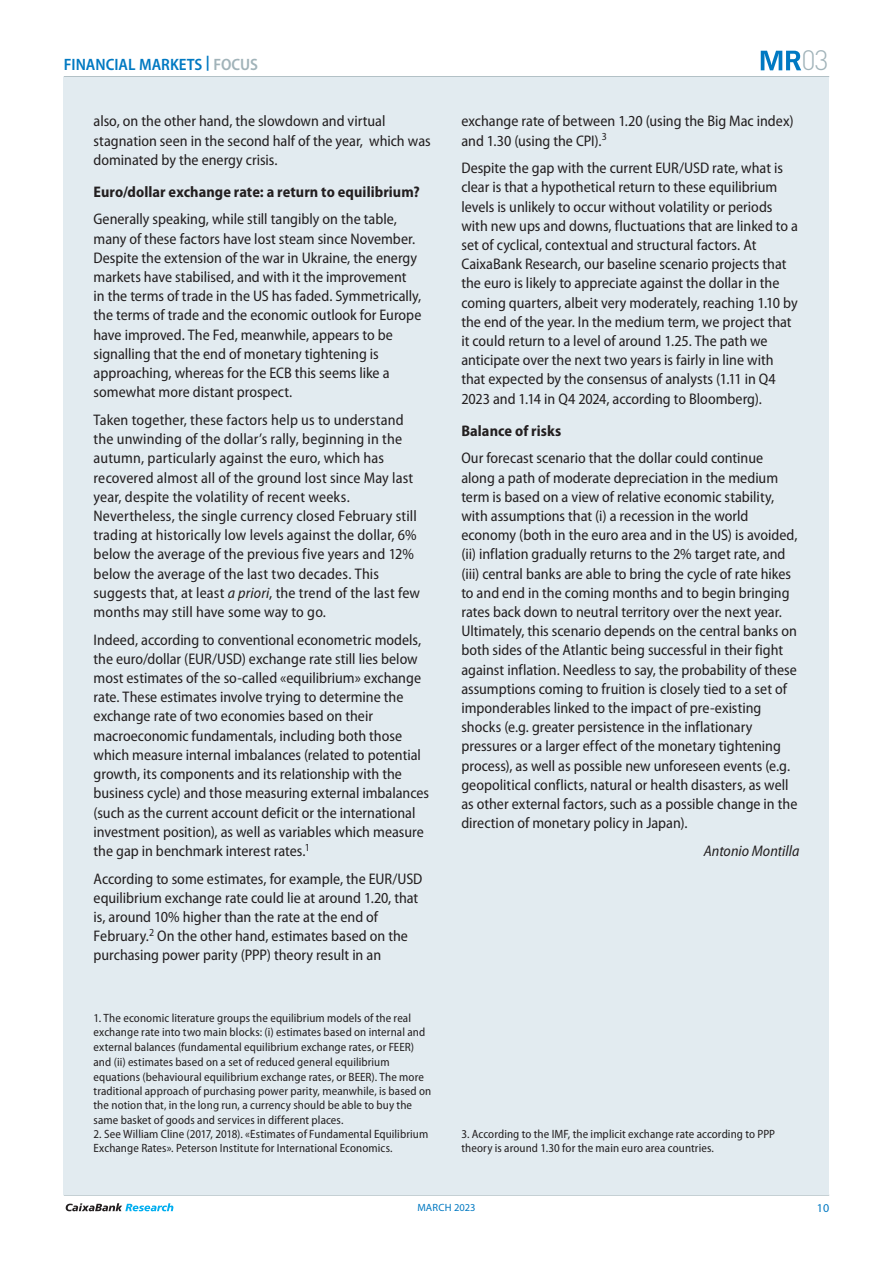
<style>
.page{position:relative;width:893px;height:1263px;background:#fff}
.page>*{position:absolute;margin:0;border:0;box-sizing:border-box;transform-origin:0 0}
.t1{font:300 27.6px "DIN Pro";color:#a1b3b9}
.t2{font:600 semi-condensed 16.5px "Myriad Pro";color:#0079c2}
.Texto_Focus{font:semi-condensed 15.3px/19.2px "Myriad Pro";color:#231f20}
.Subtitulo_Focus{font:700 semi-condensed 15.3px "Myriad Pro";letter-spacing:.005em;color:#231f20}
.Firma_Focus{font:italic semi-condensed 15.3px "Myriad Pro";color:#231f20}
.Notas_Focus{font:semi-condensed 12px/14.5px "Myriad Pro";letter-spacing:.005em;color:#231f20}
.t3{font:12px "Myriad Pro";color:#0079c2}
.t4{font:10.5px "Myriad Pro";letter-spacing:.01em;color:#0079c2}
.s1{color:#a1b3b9}
.s2{font-style:italic}
</style>
<div class="page">
<hr style="left:64px;top:76px;width:765px;height:1px;background:#a1b3b9">
<hr style="left:64px;top:1195px;width:765px;height:1px;background:#a1b3b9">
<svg style="left:66px;top:1203px;width:107px;height:8px"></svg>
<svg style="left:761px;top:51px;width:40px;height:19px"></svg>
<div style="left:64px;top:77px;width:765px;height:1118px;background:#e2ebf0"></div>
<p class="t2" style="left:64px;top:55px;width:196px">FINANCIAL MARKETS <sup>|</sup> <span class="s1">FOCUS</span></p>
<p class="Texto_Focus" style="left:94px;top:112px;width:339px">also, on the other hand, the slowdown and virtual stagnation seen in the second half of the year, which was dominated by the energy crisis.</p>
<p class="Subtitulo_Focus" style="left:94px;top:183px;width:328px">Euro/dollar exchange rate: a return to equilibrium?</p>
<p class="Texto_Focus" style="left:94px;top:210px;width:329px">Generally speaking, while still tangibly on the table, many of these factors have lost steam since November.<br>Despite the extension of the war in Ukraine, the energy markets have stabilised, and with it the improvement in the terms of trade in the US has faded. Symmetrically, the terms of trade and the economic outlook for Europe have improved. The Fed, meanwhile, appears to be signalling that the end of monetary tightening is approaching, whereas for the ECB this seems like a somewhat more distant prospect.</p>
<p class="Texto_Focus" style="left:94px;top:411px;width:328px">Taken together, these factors help us to understand the unwinding of the dollar’s rally, beginning in the autumn, particularly against the euro, which has recovered almost all of the ground lost since May last year, despite the volatility of recent weeks.<br>Nevertheless, the single currency closed February still trading at historically low levels against the dollar, 6% below the average of the previous five years and 12% below the average of the last two decades. This suggests that, at least <span class="s2">a priori</span>, the trend of the last few months may still have some way to go.</p>
<p class="Texto_Focus" style="left:94px;top:630px;width:337px">Indeed, according to conventional econometric models, the euro/dollar (EUR/USD) exchange rate still lies below most estimates of the so-called «equilibrium» exchange rate. These estimates involve trying to determine the exchange rate of two economies based on their macroeconomic fundamentals, including both those which measure internal imbalances (related to potential growth, its components and its relationship with the business cycle) and those measuring external imbalances (such as the current account deficit or the international investment position), as well as variables which measure the gap in benchmark interest rates.<sup>1</sup></p>
<p class="Texto_Focus" style="left:94px;top:869px;width:330px">According to some estimates, for example, the EUR/USD equilibrium exchange rate could lie at around 1.20, that is, around 10% higher than the rate at the end of February.<sup>2</sup> On the other hand, estimates based on the purchasing power parity (PPP) theory result in an</p>
<h1 class="t1" style="left:801px;top:39px;width:29px">03</h1>
<p class="Texto_Focus" style="left:461px;top:112px;width:334px">exchange rate of between 1.20 (using the Big Mac index) and 1.30 (using the CPI).<sup>3</sup></p>
<p class="Texto_Focus" style="left:461px;top:159px;width:338px">Despite the gap with the current EUR/USD rate, what is clear is that a hypothetical return to these equilibrium levels is unlikely to occur without volatility or periods with new ups and downs, fluctuations that are linked to a set of cyclical, contextual and structural factors. At CaixaBank Research, our baseline scenario projects that the euro is likely to appreciate against the dollar in the coming quarters, albeit very moderately, reaching 1.10 by the end of the year. In the medium term, we project that it could return to a level of around 1.25. The path we anticipate over the next two years is fairly in line with that expected by the consensus of analysts (1.11 in Q4<br>2023 and 1.14 in Q4 2024, according to Bloomberg).</p>
<p class="Subtitulo_Focus" style="left:461px;top:422px;width:101px">Balance of risks</p>
<p class="Texto_Focus" style="left:461px;top:449px;width:338px">Our forecast scenario that the dollar could continue along a path of moderate depreciation in the medium term is based on a view of relative economic stability, with assumptions that (i) a recession in the world economy (both in the euro area and in the US) is avoided, (ii) inflation gradually returns to the 2% target rate, and (iii) central banks are able to bring the cycle of rate hikes to and end in the coming months and to begin bringing rates back down to neutral territory over the next year.<br>Ultimately, this scenario depends on the central banks on both sides of the Atlantic being successful in their fight against inflation. Needless to say, the probability of these assumptions coming to fruition is closely tied to a set of imponderables linked to the impact of pre-existing shocks (e.g. greater persistence in the inflationary pressures or a larger effect of the monetary tightening process), as well as possible new unforeseen events (e.g. geopolitical conflicts, natural or health disasters, as well as other external factors, such as a possible change in the direction of monetary policy in Japan).</p>
<p class="Firma_Focus" style="left:704px;top:842px;width:97px">Antonio Montilla</p>
<p class="Notas_Focus" style="left:94px;top:1011px;width:339px">1. The economic literature groups the equilibrium models of the real exchange rate into two main blocks: (i) estimates based on internal and external balances (fundamental equilibrium exchange rates, or FEER) and (ii) estimates based on a set of reduced general equilibrium equations (behavioural equilibrium exchange rates, or BEER). The more traditional approach of purchasing power parity, meanwhile, is based on the notion that, in the long run, a currency should be able to buy the same basket of goods and services in different places.</p>
<p class="Notas_Focus" style="left:94px;top:1127px;width:336px">2. See William Cline (2017, 2018). «Estimates of Fundamental Equilibrium<br>Exchange Rates». Peterson Institute for International Economics.</p>
<p class="Notas_Focus" style="left:461px;top:1127px;width:315px">3. According to the IMF, the implicit exchange rate according to PPP theory is around 1.30 for the main euro area countries.</p>
<p class="t4" style="left:417px;top:1202px;width:60px">MARCH 2023</p>
<p class="t3" style="left:817px;top:1202px;width:14px">10</p>
</div>
